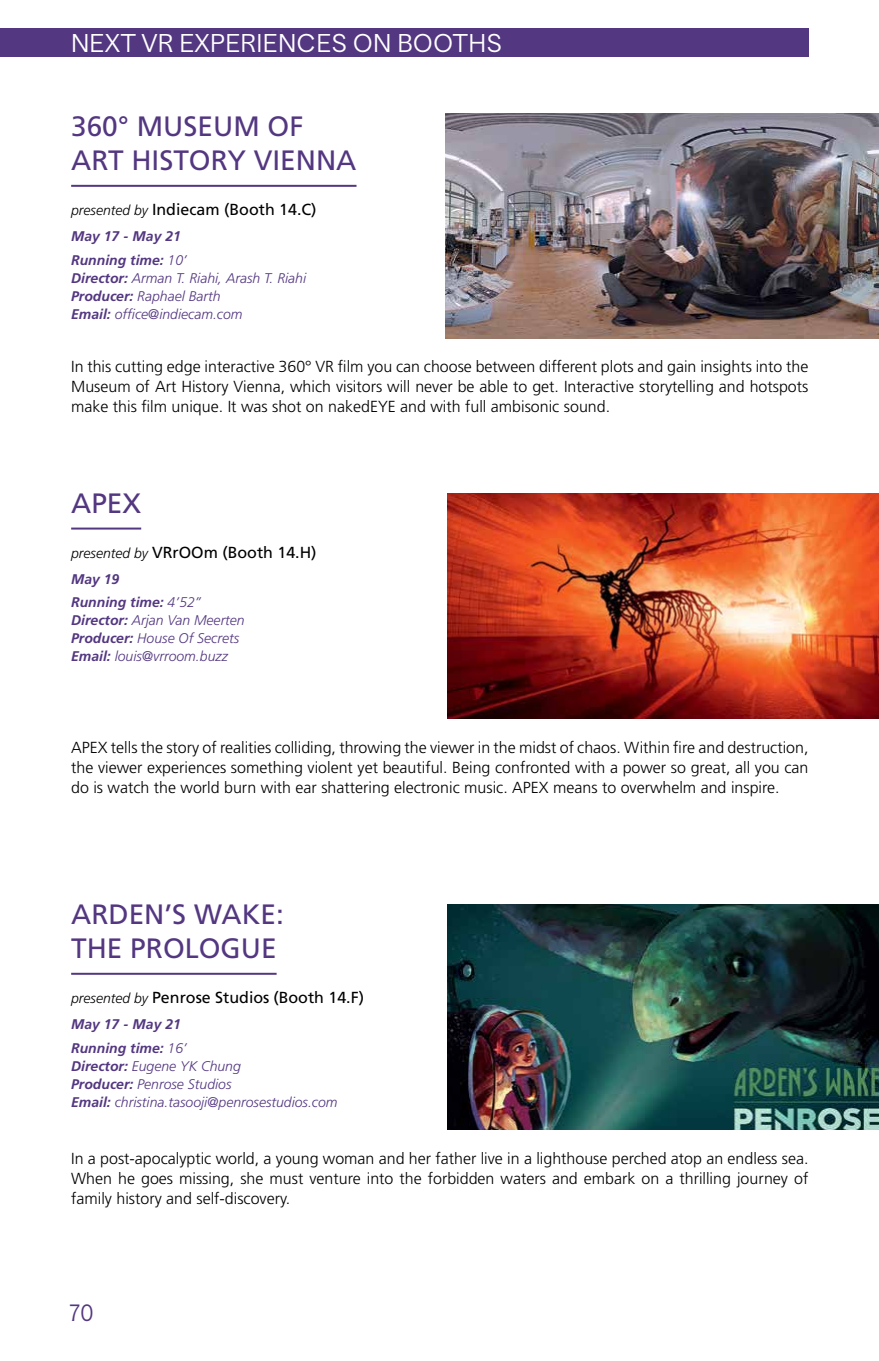
<style>
.page{position:relative;width:879px;height:1361px;background:#fff}
.page>*{position:absolute;margin:0;border:0;box-sizing:border-box;transform-origin:0 0}
.t1{font:28px/33.6px "Frutiger";color:#533781}
.t2{font:300 24px "Proto Grotesk";letter-spacing:.01em;color:#fff}
.t3{font:300 22px "Proto Grotesk";color:#533781;scale:.9 1}
.t4{font:300 16px/20px "Frutiger";color:#000;text-align:justify}
.t5{font:16px "Frutiger";color:#000}
.t6{font:italic 300 14px/18px "Frutiger";color:#533781}
.t7{font:italic 700 14px/23.6px "Frutiger";color:#533781}
.s1{font-weight:300;font-style:italic;font-size:14px}
.s2{font-weight:300}
.s3{font-weight:700}
</style>
<div class="page">
<div style="left:0;top:28px;width:808px;height:29px;background:#533781"></div>
<img style="left:446px;top:113px;width:433px;height:225px">
<hr style="left:71px;top:185px;width:285px;height:2px;background:#533781">
<hr style="left:71px;top:527px;width:70px;height:2px;background:#533781">
<hr style="left:71px;top:973px;width:206px;height:2px;background:#533781">
<img style="left:447px;top:493px;width:432px;height:225px">
<img style="left:447px;top:904px;width:432px;height:225px">
<h2 class="t2" style="left:71px;top:26px;width:361px">NEXT VR EXPERIENCES ON BOOTHS</h2>
<h1 class="t1" style="left:71px;top:109px;width:287px">360° MUSEUM OF<br>ART H ISTORY VIENNA</h1>
<p class="t5" style="left:71px;top:200px;width:247px"><span class="s1">presented by</span> I NDIECAM (BOOTH 14.C)</p>
<p class="t7" style="left:71px;top:224px;width:117px">May 17 - May 21<br>Running time: <span class="s2">10’</span></p>
<p class="t6" style="left:71px;top:269px;width:236px"><span class="s3">Director:</span> Arman T. Riahi, Arash T. Riahi<br><span class="s3">Producer:</span> Raphael Barth<br><span class="s3">Email:</span> office@indiecam.com</p>
<p class="t4" style="left:71px;top:356px;width:739px">In this cutting edge interactive 360° VR film you can choose between different plots and gain insights into the M useum of Art H istory Vienna, which visitors will never be able to get. Interactive storytelling and hotspots make this film unique. It was shot on nakedEYE and with full ambisonic sound.</p>
<h1 class="t1" style="left:71px;top:486px;width:72px">APEX</h1>
<p class="t5" style="left:71px;top:543px;width:247px"><span class="s1">presented by</span> VRROO M (BOOTH 14.H)</p>
<p class="t7" style="left:71px;top:567px;width:131px">May 19<br>Running time: <span class="s2">4’52”</span></p>
<p class="t6" style="left:71px;top:611px;width:175px"><span class="s3">Director:</span> Arjan Van Meerten<br><span class="s3">Producer:</span> House Of Secrets<br><span class="s3">Email:</span> louis@vrroom.buzz</p>
<p class="t4" style="left:71px;top:737px;width:739px;text-indent:40px">tells the story of realities colliding, throwing the viewer in the midst of chaos. Within fire and destruction, the viewer experiences something violent yet beautiful. Being confronted with a power so great, all you can do is watch the world burn with ear shattering electronic music. APEX</p>
<p class="t4" style="left:71px;top:737px;width:20px">APEX</p>
<p class="t4" style="left:553px;top:777px;width:225px">means to overwhelm and inspire.</p>
<h1 class="t1" style="left:71px;top:897px;width:214px">ARDEN’S WAKE:<br>THE PROLOGUE</h1>
<p class="t5" style="left:71px;top:988px;width:294px"><span class="s1">presented by</span> PENROSE STUDIOS (BOOTH 14.F)</p>
<p class="t7" style="left:71px;top:1012px;width:117px">May 17 - May 21<br>Running time: <span class="s2">16’</span></p>
<p class="t6" style="left:71px;top:1056px;width:268px"><span class="s3">Director:</span> Eugene YK Chung<br><span class="s3">Producer:</span> Penrose Studios<br><span class="s3">Email:</span> christina.tasooji@penrosestudios.com</p>
<p class="t4" style="left:71px;top:1148px;width:738px;text-align:left">In a post-apocalyptic world, a young woman and her father live in a lighthouse perched atop an endless sea.<br>When he goes missing, she must venture into the forbidden waters and embark on a thrilling journey of family history and self-discovery.</p>
<h3 class="t3" style="left:69px;top:1297px;width:29px">70</h3>
</div>
